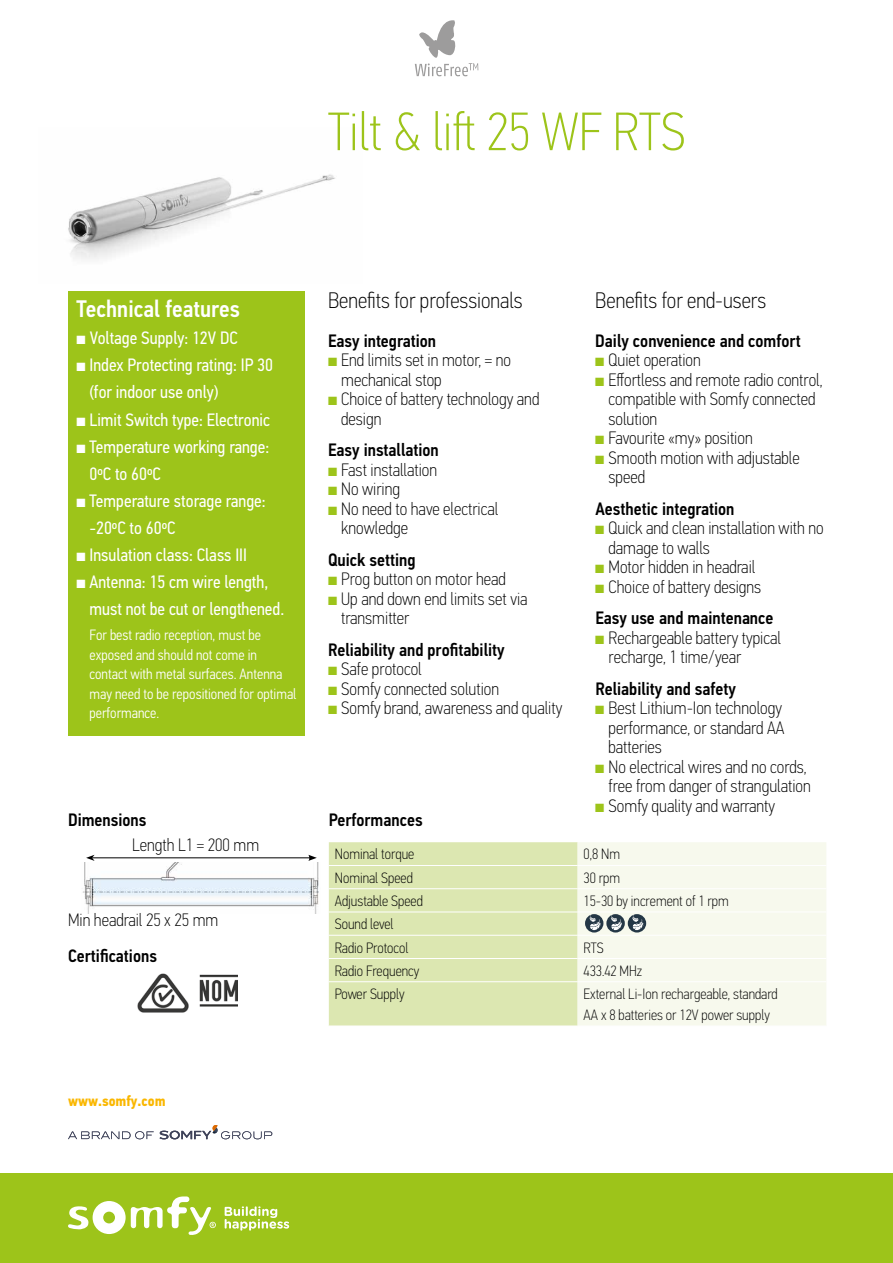
<style>
.page{position:relative;width:893px;height:1263px;background:#fff}
.page>*{position:absolute;margin:0;border:0;box-sizing:border-box;transform-origin:0 0}
.t1{font:100 54px "PF Din Text Cond Pro";color:#9dc41a}
.t2{font:500 24px "PF Din Text Cond Pro";color:#fff}
.t3{font:100 22.5px "PF Din Text Cond Pro";color:#000}
.t4{font:100 18px/19.5px "PF Din Text Cond Pro";color:#000}
.t5{font:18px/27px "PF Din Text Cond Pro";color:#fff}
.t6{font:500 18px "PF Din Text Cond Pro";color:#000}
.t7{font:100 15px/23.2px "PF Din Text Cond Pro";color:#000}
.t8{font:300 15px/19.5px "PF Din Text Cond Pro";color:#fff}
.t9{font:700 15px "PF Din Text Cond Pro";color:#fab700}
.s1{color:#9dc41a}
.s2{font-weight:500}
</style>
<div class="page">
<div style="left:0;top:1174px;width:893px;height:89px;background:#9dc41a"></div>
<svg style="left:68px;top:1196px;width:148px;height:39px"></svg>
<svg style="left:225px;top:1206px;width:64px;height:24px"></svg>
<div style="left:68px;top:291px;width:237px;height:445px;background:#9dc41a"></div>
<svg style="left:68px;top:1131px;width:86px;height:8px"></svg>
<svg style="left:160px;top:1125px;width:112px;height:14px"></svg>
<div style="left:329px;top:842px;width:249px;height:184px;background:#dce7b1"></div>
<div style="left:578px;top:842px;width:248px;height:183px;background:#f7f9ed"></div>
<hr style="left:329px;top:865px;width:249px;height:1px;background:#fff">
<hr style="left:578px;top:865px;width:248px;height:1px;background:#fff">
<hr style="left:329px;top:888px;width:249px;height:1px;background:#fff">
<hr style="left:578px;top:888px;width:248px;height:1px;background:#fff">
<hr style="left:329px;top:912px;width:249px;height:1px;background:#fff">
<hr style="left:578px;top:912px;width:248px;height:1px;background:#fff">
<hr style="left:329px;top:935px;width:249px;height:1px;background:#fff">
<hr style="left:578px;top:935px;width:248px;height:1px;background:#fff">
<hr style="left:329px;top:958px;width:249px;height:1px;background:#fff">
<hr style="left:578px;top:958px;width:248px;height:1px;background:#fff">
<hr style="left:329px;top:981px;width:249px;height:1px;background:#fff">
<hr style="left:578px;top:981px;width:248px;height:1px;background:#fff">
<div style="left:585px;top:914px;width:18px;height:18px;background:#243746;border-radius:50%"></div>
<svg style="left:589px;top:915px;width:12px;height:16px"></svg>
<svg style="left:606px;top:914px;width:19px;height:18px"></svg>
<svg style="left:611px;top:915px;width:11px;height:16px"></svg>
<div style="left:628px;top:914px;width:18px;height:18px;background:#243746;border-radius:50%"></div>
<svg style="left:632px;top:915px;width:11px;height:16px"></svg>
<img style="left:200px;top:974px;width:37px;height:33px">
<img style="left:137px;top:974px;width:52px;height:38px">
<img style="left:68px;top:174px;width:267px;height:85px">
<img style="left:82px;top:862px;width:237px;height:52px">
<hr style="left:92px;top:857px;width:219px;height:1px;background:#000">
<svg style="left:86px;top:855px;width:9px;height:6px"></svg>
<svg style="left:308px;top:855px;width:9px;height:6px"></svg>
<svg style="left:415px;top:20px;width:63px;height:56px"></svg>
<h1 class="t1" style="left:328px;top:101px;width:359px">Tilt &amp; lift 25 WF RTS</h1>
<h2 class="t2" style="left:77px;top:295px;width:165px">Technical features</h2>
<p class="t5" style="left:77px;top:325px;width:163px">■ Voltage Supply: 12V DC</p>
<p class="t5" style="left:89px;top:352px;width:185px;text-indent:-13px">■ Index Protecting rating: IP 30 (for indoor use only)</p>
<p class="t5" style="left:77px;top:406px;width:195px">■ Limit Switch type: Electronic</p>
<p class="t5" style="left:89px;top:433px;width:181px;text-indent:-13px">■ Temperature working range:<br>0oC to 60oC</p>
<p class="t5" style="left:89px;top:487px;width:178px;text-indent:-13px">■ Temperature storage range: -20oC to 60oC</p>
<p class="t5" style="left:77px;top:541px;width:172px">■ Insulation class: Class III</p>
<p class="t5" style="left:89px;top:568px;width:196px;text-indent:-13px">■ Antenna: 15 cm wire length, must not be cut or lengthened.</p>
<p class="t8" style="left:89px;top:625px;width:209px">For best radio reception, must be exposed and should not come in contact with metal surfaces. Antenna may need to be repositioned for optimal performance.</p>
<p class="t6" style="left:68px;top:809px;width:80px">Dimensions</p>
<p class="t4" style="left:132px;top:835px;width:129px">Length L1 = 200 mm</p>
<p class="t4" style="left:68px;top:909px;width:152px">Min headrail 25 x 25 mm</p>
<p class="t6" style="left:68px;top:945px;width:90px">Certifications</p>
<p class="t9" style="left:68px;top:1092px;width:99px">www.somfy.com</p>
<p class="t3" style="left:328px;top:287px;width:196px">Benefits for professionals</p>
<p class="t6" style="left:328px;top:330px;width:110px">Easy integration</p>
<p class="t4" style="left:341px;top:350px;width:171px;text-indent:-13px"><span class="s1">■</span> End limits set in motor, = no mechanical stop</p>
<p class="t4" style="left:341px;top:389px;width:200px;text-indent:-13px"><span class="s1">■</span> Choice of battery technology and design</p>
<p class="t6" style="left:328px;top:439px;width:112px">Easy installation</p>
<p class="t4" style="left:328px;top:460px;width:111px"><span class="s1">■</span> Fast installation</p>
<p class="t4" style="left:328px;top:479px;width:74px"><span class="s1">■</span> No wiring</p>
<p class="t4" style="left:341px;top:499px;width:159px;text-indent:-13px"><span class="s1">■</span> No need to have electrical knowledge</p>
<p class="t6" style="left:328px;top:549px;width:89px">Quick setting</p>
<p class="t4" style="left:328px;top:569px;width:179px"><span class="s1">■</span> Prog button on motor head</p>
<p class="t4" style="left:341px;top:589px;width:188px;text-indent:-13px"><span class="s1">■</span> Up and down end limits set via transmitter</p>
<p class="t6" style="left:328px;top:639px;width:178px">Reliability and profitability</p>
<p class="t4" style="left:328px;top:659px;width:95px"><span class="s1">■</span> Safe protocol</p>
<p class="t4" style="left:328px;top:679px;width:173px"><span class="s1">■</span> Somfy connected solution</p>
<p class="t4" style="left:328px;top:698px;width:236px"><span class="s1">■</span> Somfy brand, awareness and quality</p>
<p class="t3" style="left:595px;top:287px;width:172px">Benefits for end-users</p>
<p class="t6" style="left:595px;top:330px;width:207px">Daily convenience and comfort</p>
<p class="t4" style="left:595px;top:350px;width:107px"><span class="s1">■</span> Quiet operation</p>
<p class="t4" style="left:609px;top:370px;width:215px;text-indent:-13px"><span class="s1">■</span> Effortless and remote radio control, compatible with Somfy connected solution</p>
<p class="t4" style="left:595px;top:428px;width:159px"><span class="s1">■</span> Favourite «my» position</p>
<p class="t4" style="left:609px;top:448px;width:193px;text-indent:-13px"><span class="s1">■</span> Smooth motion with adjustable speed</p>
<p class="t6" style="left:595px;top:498px;width:141px">Aesthetic integration</p>
<p class="t4" style="left:609px;top:518px;width:217px;text-indent:-13px"><span class="s1">■</span> Quick and clean installation with no damage to walls</p>
<p class="t4" style="left:595px;top:557px;width:162px"><span class="s1">■</span> Motor hidden in headrail</p>
<p class="t4" style="left:595px;top:571px;width:180px;line-height:31.5px"><span class="s1">■</span> Choice of battery designs<br><span class="s2">Easy use and maintenance</span></p>
<p class="t4" style="left:609px;top:628px;width:174px;text-indent:-13px"><span class="s1">■</span> Rechargeable battery typical recharge, 1 time/year</p>
<p class="t6" style="left:595px;top:678px;width:142px">Reliability and safety</p>
<p class="t4" style="left:609px;top:698px;width:177px;text-indent:-13px"><span class="s1">■</span> Best Lithium-Ion technology performance, or standard AA batteries</p>
<p class="t4" style="left:595px;top:757px;width:217px;text-align:right"><span class="s1">■</span> No electrical wires and no cords, free from danger of strangulation</p>
<p class="t4" style="left:595px;top:796px;width:181px"><span class="s1">■</span> Somfy quality and warranty</p>
<p class="t6" style="left:329px;top:809px;width:95px">Performances</p>
<p class="t7" style="left:335px;top:843px;width:81px">Nominal torque</p>
<p class="t7" style="left:584px;top:843px;width:38px">0,8 Nm</p>
<p class="t7" style="left:335px;top:866px;width:79px">Nominal Speed</p>
<p class="t7" style="left:584px;top:866px;width:38px">30 rpm</p>
<p class="t7" style="left:335px;top:889px;width:89px">Adjustable Speed</p>
<p class="t7" style="left:584px;top:889px;width:147px">15-30 by increment of 1 rpm</p>
<p class="t7" style="left:335px;top:912px;width:75px">Sound level<br>Radio Protocol</p>
<p class="t7" style="left:584px;top:936px;width:22px">RTS</p>
<p class="t7" style="left:335px;top:959px;width:86px">Radio Frequency</p>
<p class="t7" style="left:584px;top:959px;width:60px">433.42 MHz</p>
<p class="t7" style="left:335px;top:982px;width:71px">Power Supply</p>
<p class="t7" style="left:584px;top:983px;width:196px;line-height:21px">External Li-Ion rechargeable, standard<br>AA x 8 batteries or 12V power supply</p>
</div>
